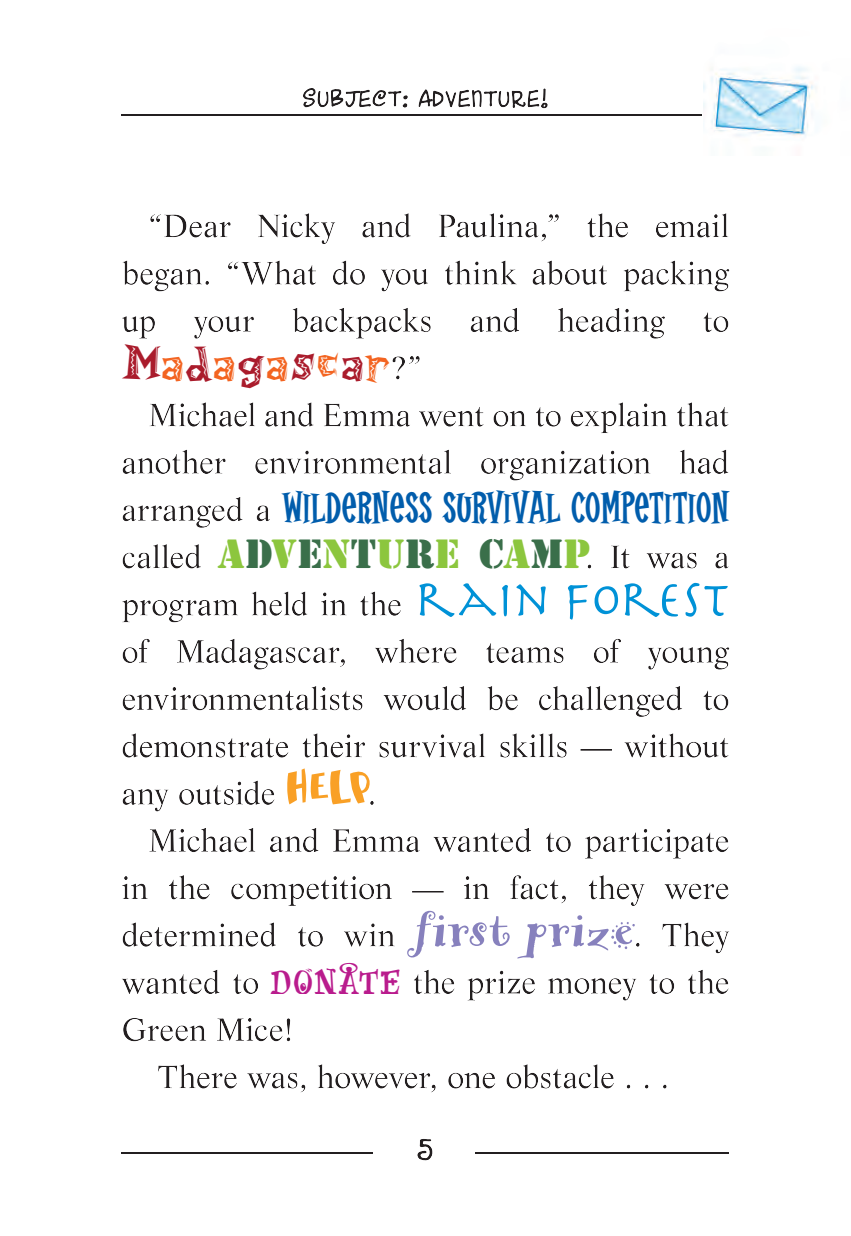
<style>
.page{position:relative;width:851px;height:1236px;background:#fff}
.page>*{position:absolute;margin:0;border:0;box-sizing:border-box;transform-origin:0 0}
.t1{font:56.25px "Jolly Jack";color:#f9a026}
.t2{font:51.75px "Herculanum";letter-spacing:-.005em;color:#0092d7}
.t3{font:51.75px "Remedy Double";letter-spacing:-.005em;color:#8781bd}
.t4{font:45px "Coop Latin";letter-spacing:.01em;color:#015dac}
.t5{font:42.75px "Stencil";letter-spacing:-.005em;color:#8cc63e}
.t6{font:42.75px "P22 Daddy O Junkie";letter-spacing:.035em;color:#aa1c2c}
.t7{font:38.25px "Zsazsa Galore";letter-spacing:.025em;color:#b91c8d}
.s1{color:#f36421}
.s2{color:#3a6f4a}
</style>
<div class="page">
<img style="left:703px;top:66px;width:111px;height:71px">
<svg style="left:417px;top:1139px;width:16px;height:22px"></svg>
<hr style="left:122px;top:1152px;width:251px;height:1px;background:#231f20">
<hr style="left:475px;top:1152px;width:254px;height:1px;background:#231f20">
<svg style="left:150px;top:214px;width:81px;height:23px"></svg>
<svg style="left:258px;top:213px;width:77px;height:31px"></svg>
<svg style="left:362px;top:213px;width:49px;height:24px"></svg>
<svg style="left:439px;top:213px;width:120px;height:28px"></svg>
<svg style="left:587px;top:213px;width:41px;height:24px"></svg>
<svg style="left:656px;top:213px;width:72px;height:24px"></svg>
<svg style="left:122px;top:260px;width:87px;height:31px"></svg>
<svg style="left:228px;top:260px;width:88px;height:25px"></svg>
<svg style="left:333px;top:260px;width:32px;height:25px"></svg>
<svg style="left:381px;top:269px;width:47px;height:22px"></svg>
<svg style="left:445px;top:260px;width:71px;height:25px"></svg>
<svg style="left:532px;top:260px;width:75px;height:25px"></svg>
<svg style="left:623px;top:260px;width:106px;height:31px"></svg>
<svg style="left:122px;top:316px;width:33px;height:23px"></svg>
<svg style="left:194px;top:316px;width:60px;height:23px"></svg>
<svg style="left:292px;top:308px;width:139px;height:31px"></svg>
<svg style="left:470px;top:308px;width:49px;height:24px"></svg>
<svg style="left:558px;top:308px;width:107px;height:31px"></svg>
<svg style="left:703px;top:312px;width:25px;height:20px"></svg>
<svg style="left:392px;top:356px;width:27px;height:23px"></svg>
<svg style="left:149px;top:402px;width:106px;height:24px"></svg>
<svg style="left:265px;top:402px;width:49px;height:24px"></svg>
<svg style="left:324px;top:403px;width:86px;height:23px"></svg>
<svg style="left:419px;top:407px;width:64px;height:19px"></svg>
<svg style="left:493px;top:411px;width:33px;height:15px"></svg>
<svg style="left:536px;top:407px;width:24px;height:19px"></svg>
<svg style="left:570px;top:402px;width:97px;height:31px"></svg>
<svg style="left:677px;top:402px;width:51px;height:24px"></svg>
<svg style="left:123px;top:449px;width:103px;height:25px"></svg>
<svg style="left:255px;top:449px;width:196px;height:25px"></svg>
<svg style="left:481px;top:450px;width:169px;height:30px"></svg>
<svg style="left:680px;top:449px;width:48px;height:25px"></svg>
<svg style="left:123px;top:497px;width:119px;height:31px"></svg>
<svg style="left:256px;top:505px;width:14px;height:16px"></svg>
<svg style="left:123px;top:544px;width:78px;height:24px"></svg>
<svg style="left:611px;top:545px;width:18px;height:23px"></svg>
<svg style="left:646px;top:552px;width:50px;height:16px"></svg>
<svg style="left:715px;top:552px;width:13px;height:16px"></svg>
<svg style="left:122px;top:600px;width:116px;height:22px"></svg>
<svg style="left:251px;top:591px;width:56px;height:24px"></svg>
<svg style="left:321px;top:592px;width:25px;height:23px"></svg>
<svg style="left:360px;top:591px;width:41px;height:24px"></svg>
<svg style="left:122px;top:639px;width:28px;height:24px"></svg>
<svg style="left:177px;top:639px;width:168px;height:30px"></svg>
<svg style="left:375px;top:639px;width:82px;height:24px"></svg>
<svg style="left:486px;top:643px;width:77px;height:20px"></svg>
<svg style="left:594px;top:639px;width:27px;height:24px"></svg>
<svg style="left:648px;top:647px;width:81px;height:22px"></svg>
<svg style="left:122px;top:686px;width:240px;height:24px"></svg>
<svg style="left:383px;top:686px;width:83px;height:24px"></svg>
<svg style="left:487px;top:686px;width:31px;height:24px"></svg>
<svg style="left:539px;top:686px;width:143px;height:31px"></svg>
<svg style="left:703px;top:690px;width:25px;height:20px"></svg>
<svg style="left:122px;top:733px;width:166px;height:24px"></svg>
<svg style="left:302px;top:733px;width:63px;height:24px"></svg>
<svg style="left:379px;top:733px;width:106px;height:24px"></svg>
<svg style="left:500px;top:733px;width:66px;height:24px"></svg>
<hr style="left:580px;top:749px;width:32px;height:1px;background:#231f20">
<svg style="left:624px;top:733px;width:104px;height:24px"></svg>
<svg style="left:122px;top:789px;width:46px;height:22px"></svg>
<svg style="left:179px;top:780px;width:95px;height:24px"></svg>
<svg style="left:149px;top:828px;width:106px;height:24px"></svg>
<svg style="left:270px;top:828px;width:48px;height:24px"></svg>
<svg style="left:333px;top:829px;width:87px;height:23px"></svg>
<svg style="left:433px;top:828px;width:98px;height:24px"></svg>
<svg style="left:546px;top:832px;width:25px;height:20px"></svg>
<svg style="left:585px;top:829px;width:143px;height:29px"></svg>
<svg style="left:122px;top:876px;width:26px;height:23px"></svg>
<svg style="left:169px;top:875px;width:41px;height:24px"></svg>
<svg style="left:231px;top:876px;width:161px;height:30px"></svg>
<hr style="left:412px;top:890px;width:31px;height:2px;background:#231f20">
<svg style="left:464px;top:876px;width:25px;height:23px"></svg>
<svg style="left:510px;top:875px;width:56px;height:28px"></svg>
<svg style="left:588px;top:875px;width:56px;height:31px"></svg>
<svg style="left:664px;top:883px;width:64px;height:16px"></svg>
<svg style="left:123px;top:922px;width:153px;height:24px"></svg>
<svg style="left:298px;top:927px;width:25px;height:19px"></svg>
<svg style="left:344px;top:923px;width:51px;height:23px"></svg>
<svg style="left:662px;top:922px;width:67px;height:31px"></svg>
<svg style="left:122px;top:970px;width:97px;height:23px"></svg>
<svg style="left:233px;top:974px;width:25px;height:19px"></svg>
<svg style="left:414px;top:969px;width:40px;height:24px"></svg>
<svg style="left:467px;top:970px;width:68px;height:30px"></svg>
<svg style="left:548px;top:978px;width:88px;height:22px"></svg>
<svg style="left:649px;top:974px;width:25px;height:19px"></svg>
<svg style="left:688px;top:969px;width:40px;height:24px"></svg>
<svg style="left:123px;top:1018px;width:83px;height:23px"></svg>
<svg style="left:217px;top:1018px;width:73px;height:23px"></svg>
<svg style="left:158px;top:1064px;width:79px;height:24px"></svg>
<svg style="left:247px;top:1072px;width:58px;height:20px"></svg>
<svg style="left:318px;top:1064px;width:117px;height:28px"></svg>
<svg style="left:448px;top:1072px;width:47px;height:16px"></svg>
<svg style="left:506px;top:1064px;width:108px;height:24px"></svg>
<svg style="left:303px;top:88px;width:105px;height:20px"></svg>
<svg style="left:418px;top:88px;width:130px;height:21px"></svg>
<hr style="left:122px;top:114px;width:580px;height:2px;background:#231f20">
<p class="t6" style="left:122px;top:346px;width:269px">M<span class="s1">a</span>d<span class="s1">a</span>g<span class="s1">a</span>s<span class="s1">c</span>a<span class="s1">r</span></p>
<p class="t4" style="left:283px;top:479px;width:448px">WILDERNESS SURVIVAL COMPETITION</p>
<p class="t5" style="left:218px;top:528px;width:374px">A<span class="s2">D</span>V<span class="s2">E</span>N<span class="s2">T</span>U<span class="s2">R</span>E <span class="s2">C</span>A<span class="s2">M</span>P</p>
<p class="t2" style="left:413px;top:567px;width:317px">rain forest</p>
<p class="t1" style="left:285px;top:752px;width:86px">help</p>
<p class="t3" style="left:415px;top:915px;width:222px">first prize</p>
<p class="t7" style="left:271px;top:957px;width:131px">DONATE</p>
</div>
